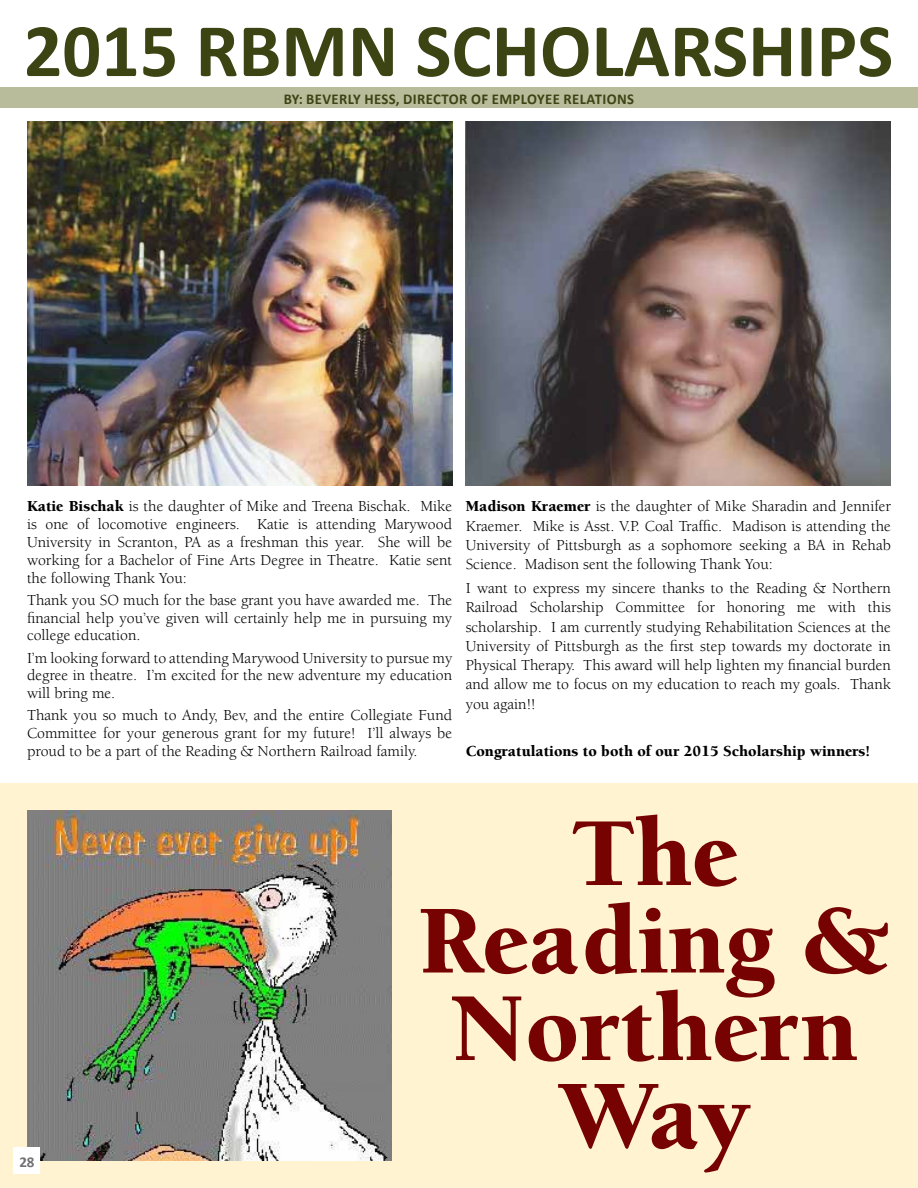
<style>
.page{position:relative;width:918px;height:1188px;background:#fff}
.page>*{position:absolute;margin:0;border:0;box-sizing:border-box;transform-origin:0 0}
.t1{font:900 100.05px/87.4px "Berkeley";color:#760202;text-align:center}
.t2{font:15.75px/17.9px "Berkeley";color:#000;text-align:justify}
.t3{font:900 15.75px "Berkeley";color:#000}
.t4{font:700 15px "Calibri";letter-spacing:.03em;color:#3d4414}
.t5{font:700 15px "Calibri";color:#717073}
.s1{font-weight:900}
</style>
<div class="page">
<img style="left:466px;top:122px;width:425px;height:364px">
<svg style="left:27px;top:27px;width:864px;height:50px"></svg>
<div style="left:0;top:88px;width:918px;height:20px;background:#b8bc9b"></div>
<div style="left:0;top:783px;width:918px;height:405px;background:#fff3d1"></div>
<img style="left:27px;top:810px;width:365px;height:351px">
<img style="left:27px;top:122px;width:425px;height:364px">
<div style="left:14px;top:1148px;width:26px;height:26px;background:#fff"></div>
<p class="t4" style="left:284px;top:89px;width:352px">BY: BEVERLY HESS, DIRECTOR OF EMPLOYEE RELATIONS</p>
<p class="t2" style="left:27px;top:498px;width:427px"><span class="s1">Katie Bischak</span> is the daughter of Mike and Treena Bischak. Mike is one of locomotive engineers. Katie is attending Marywood University in Scranton, PA as a freshman this year. She will be working for a Bachelor of Fine Arts Degree in Theatre. Katie sent the following Thank You:</p>
<p class="t2" style="left:27px;top:591px;width:427px">Thank you SO much for the base grant you have awarded me. The financial help you’ve given will certainly help me in pursuing my college education.</p>
<p class="t2" style="left:27px;top:649px;width:427px">I’m looking forward to attending Marywood University to pursue my degree in theatre. I’m excited for the new adventure my education will bring me.</p>
<p class="t2" style="left:27px;top:707px;width:427px">Thank you so much to Andy, Bev, and the entire Collegiate Fund Committee for your generous grant for my future! I’ll always be proud to be a part of the Reading &amp; Northern Railroad family.</p>
<p class="t2" style="left:466px;top:497px;width:427px;line-height:19.4px"><span class="s1">Madison Kraemer</span> is the daughter of Mike Sharadin and Jennifer Kraemer. Mike is Asst. V.P. Coal Traffic. Madison is attending the University of Pittsburgh as a sophomore seeking a BA in Rehab Science. Madison sent the following Thank You:</p>
<p class="t2" style="left:466px;top:579px;width:427px;line-height:19.4px">I want to express my sincere thanks to the Reading &amp; Northern Railroad Scholarship Committee for honoring me with this scholarship. I am currently studying Rehabilitation Sciences at the University of Pittsburgh as the first step towards my doctorate in Physical Therapy. This award will help lighten my financial burden and allow me to focus on my education to reach my goals. Thank you again!!</p>
<p class="t3" style="left:466px;top:743px;width:406px">Congratulations to both of our 2015 Scholarship winners!</p>
<p class="t5" style="left:19px;top:1152px;width:17px">28</p>
<h1 class="t1" style="left:418px;top:812px;width:475px">The<br>Reading &amp;<br>Northern</h1>
<h1 class="t1" style="left:559px;top:1074px;width:193px">Way</h1>
</div>
